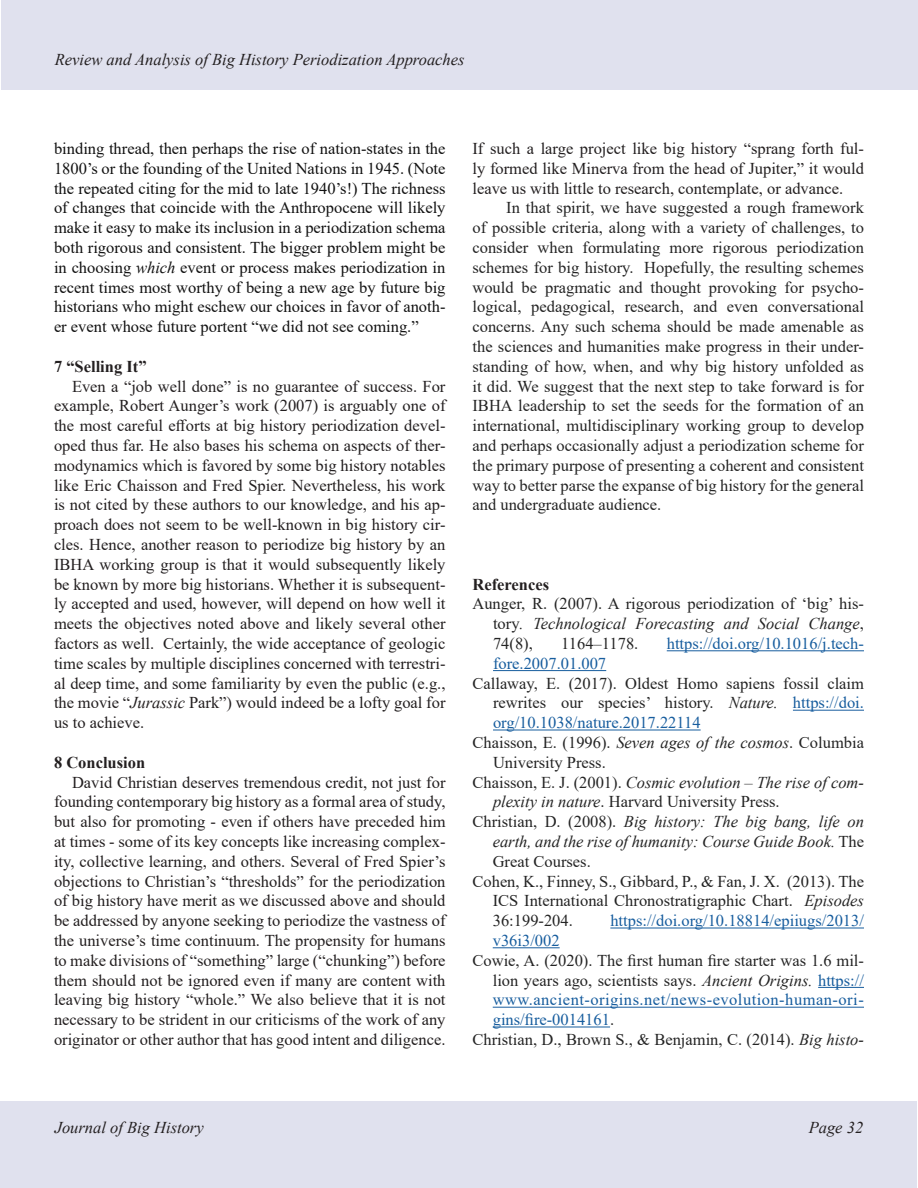
<style>
.page{position:relative;width:918px;height:1188px;background:#fff}
.page>*{position:absolute;margin:0;border:0;box-sizing:border-box;transform-origin:0 0}
.t1{font:16.5px/19.8px "Times New Roman";color:#231f20;text-align:justify}
.t2{font:16.5px/19.8px "Times New Roman";color:#242424;text-align:justify}
.t3{font:16.5px/19.8px "Times New Roman";color:#121212;text-align:justify}
.t4{font:italic 16.5px/19.8px "Times New Roman";color:#242424;text-align:justify}
.t5{font:16.5px "Times New Roman";color:#175d9e}
.t6{font:italic 16.5px "Times New Roman";color:#231f20}
.Section_Heading{font:700 16.5px "Times New Roman";color:#231f20}
.s1{font-style:italic}
.s2{color:#175d9e}
.s3{font-style:normal}
</style>
<div class="page">
<div style="left:2px;top:0;width:916px;height:89px;background:#e0e1ee"></div>
<div style="left:0;top:1101px;width:916px;height:87px;background:#e0e1ee"></div>
<hr style="left:667px;top:650px;width:197px;height:1px;background:#175d9e">
<hr style="left:493px;top:670px;width:113px;height:1px;background:#175d9e">
<hr style="left:793px;top:710px;width:71px;height:1px;background:#175d9e">
<hr style="left:493px;top:730px;width:208px;height:1px;background:#175d9e">
<hr style="left:610px;top:928px;width:254px;height:1px;background:#175d9e">
<hr style="left:493px;top:947px;width:67px;height:1px;background:#175d9e">
<hr style="left:818px;top:987px;width:46px;height:1px;background:#175d9e">
<hr style="left:493px;top:1007px;width:371px;height:1px;background:#175d9e">
<hr style="left:493px;top:1027px;width:117px;height:1px;background:#175d9e">
<p class="t6" style="left:55px;top:48px;width:411px">Review and Analysis of Big History Periodization Approaches</p>
<p class="t3" style="left:54px;top:138px;width:393px">binding thread, then perhaps the rise of nation-states in the 1800’s or the founding of the United Nations in 1945. (Note the repeated citing for the mid to late 1940’s!) The richness of changes that coincide with the Anthropocene will likely make it easy to make its inclusion in a periodization schema both rigorous and consistent. The bigger problem might be in choosing <span class="s1">which</span> event or process makes periodization in recent times most worthy of being a new age by future big historians who might eschew our choices in favor of anoth&shy;er event whose future portent “we did not see coming.”</p>
<p class="Section_Heading" style="left:54px;top:354px;width:94px">7 “Selling It”</p>
<p class="t1" style="left:54px;top:376px;width:393px;text-indent:18px">Even a “job well done” is no guarantee of success. For example, Robert Aunger’s work (2007) is arguably one of the most careful efforts at big history periodization devel&shy;oped thus far. He also bases his schema on aspects of ther&shy;modynamics which is favored by some big history notables like Eric Chaisson and Fred Spier. Nevertheless, his work is not cited by these authors to our knowledge, and his ap&shy;proach does not seem to be well-known in big history cir&shy;cles. Hence, another reason to periodize big history by an IBHA working group is that it would subsequently likely be known by more big historians. Whether it is subsequent&shy;ly accepted and used, however, will depend on how well it meets the objectives noted above and likely several other factors as well. Certainly, the wide acceptance of geologic time scales by multiple disciplines concerned with terrestri&shy;al deep time, and some familiarity by even the public (e.g., the movie “<span class="s1">Jurassic</span> Park”) would indeed be a lofty goal for us to achieve.</p>
<p class="Section_Heading" style="left:54px;top:750px;width:93px">8 Conclusion</p>
<p class="t1" style="left:54px;top:772px;width:393px;text-indent:18px">David Christian deserves tremendous credit, not just for founding contemporary big history as a formal area of study, but also for promoting - even if others have preceded him at times - some of its key concepts like increasing complex&shy;ity, collective learning, and others. Several of Fred Spier’s objections to Christian’s “thresholds” for the periodization of big history have merit as we discussed above and should be addressed by anyone seeking to periodize the vastness of the universe’s time continuum. The propensity for humans to make divisions of “something” large (“chunking”) before them should not be ignored even if many are content with leaving big history “whole.” We also believe that it is not necessary to be strident in our criticisms of the work of any originator or other author that has good intent and diligence.</p>
<p class="t1" style="left:472px;top:138px;width:393px">If such a large project like big history “sprang forth ful&shy;ly formed like Minerva from the head of Jupiter,” it would leave us with little to research, contemplate, or advance.</p>
<p class="t2" style="left:472px;top:197px;width:393px;text-indent:34px">In that spirit, we have suggested a rough framework of possible criteria, along with a variety of challenges, to consider when formulating more rigorous periodization schemes for big history. Hopefully, the resulting schemes would be pragmatic and thought provoking for psycho&shy;logical, pedagogical, research, and even conversational concerns. Any such schema should be made amenable as the sciences and humanities make progress in their under&shy;standing of how, when, and why big history unfolded as it did. We suggest that the next step to take forward is for IBHA leadership to set the seeds for the formation of an international, multidisciplinary working group to develop and perhaps occasionally adjust a periodization scheme for the primary purpose of presenting a coherent and consistent way to better parse the expanse of big history for the general and undergraduate audience.</p>
<p class="Section_Heading" style="left:472px;top:572px;width:78px">References</p>
<p class="t2" style="left:493px;top:593px;width:372px;text-indent:-21px">Aunger, R. (2007). A rigorous periodization of ‘big’ his&shy;tory<span class="s1">. Technological Forecasting and Social Change</span>, 74(8),</p>
<p class="t2" style="left:561px;top:633px;width:79px">1164–1178.</p>
<p class="t5" style="left:667px;top:632px;width:199px">https://doi.org/10.1016/j.tech-</p>
<p class="t5" style="left:493px;top:652px;width:115px">fore.2007.01.007</p>
<p class="t2" style="left:493px;top:673px;width:372px;text-indent:-21px">Callaway, E. (2017). Oldest Homo sapiens fossil claim rewrites our species’ history. <span class="s1">Nature.</span> <span class="s2">https://doi. org/10.1038/nature.2017.22114</span></p>
<p class="t2" style="left:493px;top:732px;width:372px;text-indent:-21px">Chaisson, E. (1996). <span class="s1">Seven ages of the cosmos</span>. Columbia<br>University Press.</p>
<p class="t2" style="left:493px;top:772px;width:372px;text-indent:-21px">Chaisson, E. J. (2001). <span class="s1">Cosmic evolution – The rise of com&shy;plexity in nature</span>. Harvard University Press.</p>
<p class="t4" style="left:493px;top:811px;width:373px;text-indent:-20px"><span class="s3">Christian, D. (2008).</span> Big history: The big bang, life on earth, and the rise of humanity: Course Guide Book. <span class="s3">The Great Courses.</span></p>
<p class="t2" style="left:493px;top:871px;width:373px;text-indent:-20px">Cohen, K., Finney, S., Gibbard, P., &amp; Fan, J. X. (2013). The ICS International Chronostratigraphic Chart. <span class="s1">Episodes </span>36:199-204.</p>
<p class="t5" style="left:610px;top:909px;width:255px">https://doi.org/10.18814/epiiugs/2013/</p>
<p class="t5" style="left:493px;top:929px;width:68px">v36i3/002</p>
<p class="t2" style="left:493px;top:950px;width:373px;text-indent:-20px">Cowie, A. (2020). The first human fire starter was 1.6 mil&shy;lion years ago, scientists says. <span class="s1">Ancient Origins.</span> <span class="s2">https:// www.ancient-origins.net/news-evolution-human-ori&shy;gins/fire-0014161</span>.</p>
<p class="t2" style="left:472px;top:1029px;width:393px">Christian, D., Brown S., &amp; Benjamin, C. (2014). <span class="s1">Big histo-</span></p>
<p class="t6" style="left:55px;top:1116px;width:150px">Journal of Big History</p>
<p class="t6" style="left:809px;top:1116px;width:56px">Page 32</p>
</div>
